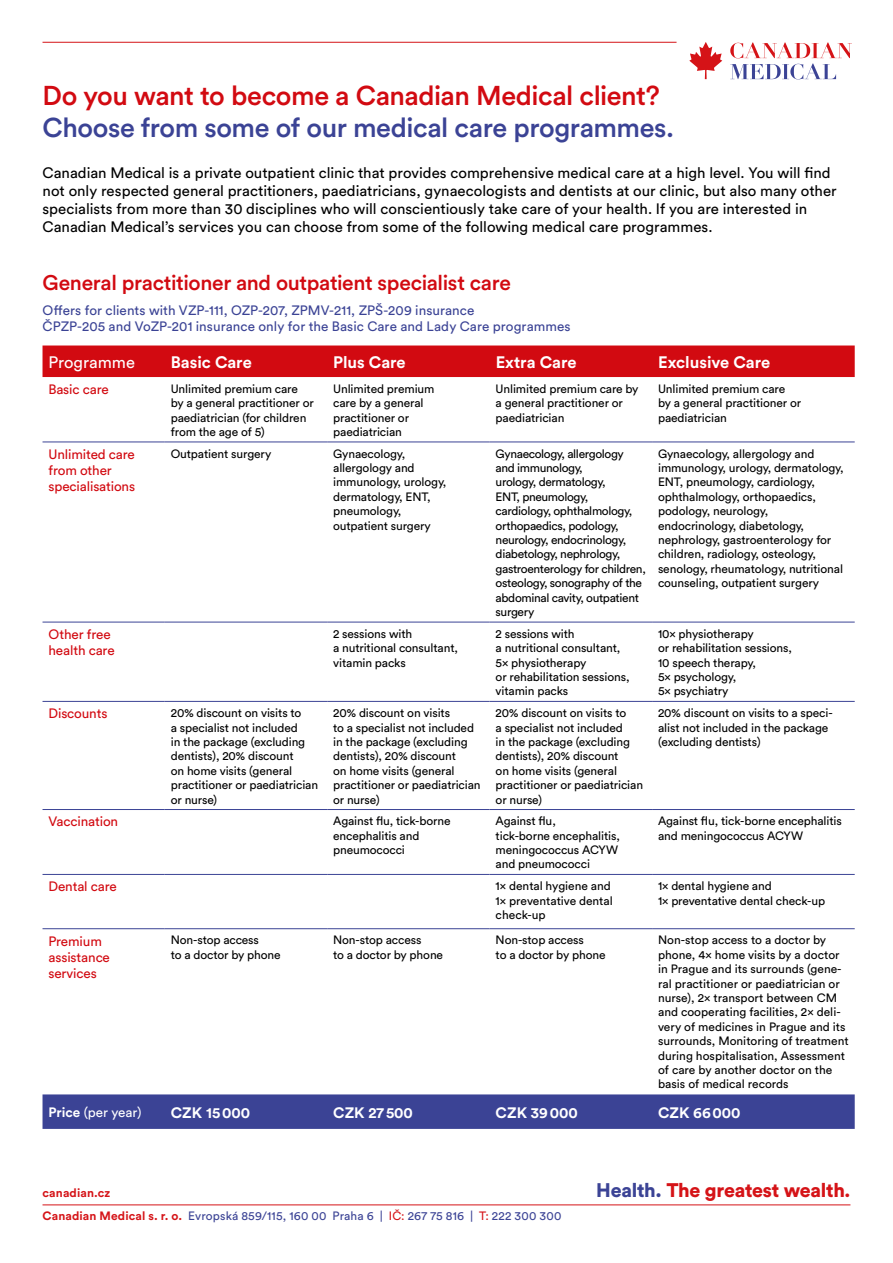
<style>
.page{position:relative;width:893px;height:1263px;background:#fff}
.page>*{position:absolute;margin:0;border:0;box-sizing:border-box;transform-origin:0 0}
.t1{font:500 27px "Circular Pro";letter-spacing:-.015em;color:#3b4395}
.t2{font:500 27px "Circular Pro";letter-spacing:-.02em;color:#d20a11}
.t3{font:500 21px "Circular Pro";letter-spacing:-.015em;color:#d20a11}
.t4{font:900 19.5px "Circular Pro";letter-spacing:-.015em;color:#d51317}
.t5{font:700 16.5px "Circular Pro";color:#fff}
.t6{font:16.5px "Circular Pro";color:#fff}
.t7{font:15px/18px "Circular Pro";color:#000}
.t8{font:700 15px "Circular Pro";color:#fff}
.t9{font:13.5px/16.2px "Circular Pro";letter-spacing:.005em;color:#3b4395}
.t10{font:13.5px/16.2px "Circular Pro";letter-spacing:-.01em;color:#d20a11}
.t11{font:13.5px "Circular Pro";color:#fff}
.t12{font:12px/14.4px "Circular Pro";letter-spacing:-.01em;color:#000}
.t13{font:12px/14.4px "Circular Pro";letter-spacing:-.03em;color:#000}
.t14{font:12px "Circular Pro";letter-spacing:.015em;color:#3b4395}
.t15{font:700 12px "Circular Pro";letter-spacing:.01em;color:#d51317}
.s1{font-weight:700}
.s2{color:#3b4395}
.s3{font-size:18px}
.s4{font-weight:700;color:#d51317}
.s5{color:#d51317}
</style>
<div class="page">
<svg style="left:689px;top:42px;width:33px;height:37px"></svg>
<svg style="left:730px;top:42px;width:122px;height:37px"></svg>
<hr style="left:43px;top:42px;width:633px;height:1px;background:#d51317">
<hr style="left:43px;top:1204px;width:807px;height:1px;background:#d51317">
<div style="left:43px;top:345px;width:812px;height:32px;background:#d20a11"></div>
<div style="left:43px;top:1094px;width:812px;height:35px;background:#3b4395"></div>
<hr style="left:43px;top:442px;width:122px;height:1px;background:#3b4395">
<hr style="left:165px;top:442px;width:162px;height:1px;background:#3b4395">
<hr style="left:327px;top:442px;width:163px;height:1px;background:#3b4395">
<hr style="left:490px;top:442px;width:162px;height:1px;background:#3b4395">
<hr style="left:652px;top:442px;width:203px;height:1px;background:#3b4395">
<hr style="left:43px;top:622px;width:122px;height:1px;background:#3b4395">
<hr style="left:165px;top:622px;width:162px;height:1px;background:#3b4395">
<hr style="left:327px;top:622px;width:163px;height:1px;background:#3b4395">
<hr style="left:490px;top:622px;width:162px;height:1px;background:#3b4395">
<hr style="left:652px;top:622px;width:203px;height:1px;background:#3b4395">
<hr style="left:43px;top:701px;width:122px;height:1px;background:#3b4395">
<hr style="left:165px;top:701px;width:162px;height:1px;background:#3b4395">
<hr style="left:327px;top:701px;width:163px;height:1px;background:#3b4395">
<hr style="left:490px;top:701px;width:162px;height:1px;background:#3b4395">
<hr style="left:652px;top:701px;width:203px;height:1px;background:#3b4395">
<hr style="left:43px;top:809px;width:122px;height:1px;background:#3b4395">
<hr style="left:165px;top:809px;width:162px;height:1px;background:#3b4395">
<hr style="left:327px;top:809px;width:163px;height:1px;background:#3b4395">
<hr style="left:490px;top:809px;width:162px;height:1px;background:#3b4395">
<hr style="left:652px;top:809px;width:203px;height:1px;background:#3b4395">
<hr style="left:43px;top:874px;width:122px;height:1px;background:#3b4395">
<hr style="left:165px;top:874px;width:162px;height:1px;background:#3b4395">
<hr style="left:327px;top:874px;width:163px;height:1px;background:#3b4395">
<hr style="left:490px;top:874px;width:162px;height:1px;background:#3b4395">
<hr style="left:652px;top:874px;width:203px;height:1px;background:#3b4395">
<hr style="left:43px;top:928px;width:122px;height:1px;background:#3b4395">
<hr style="left:165px;top:928px;width:162px;height:1px;background:#3b4395">
<hr style="left:327px;top:928px;width:163px;height:1px;background:#3b4395">
<hr style="left:490px;top:928px;width:162px;height:1px;background:#3b4395">
<hr style="left:652px;top:928px;width:203px;height:1px;background:#3b4395">
<h1 class="t2" style="left:43px;top:77px;width:619px">Do you want to become a Canadian Medical client?</h1>
<h1 class="t1" style="left:43px;top:109px;width:633px">Choose from some of our medical care programmes.</h1>
<p class="t7" style="left:43px;top:163px;width:796px">Canadian Medical is a private outpatient clinic that provides comprehensive medical care at a high level. You will find not only respected general practitioners, paediatricians, gynaecologists and dentists at our clinic, but also many other specialists from more than 30 disciplines who will conscientiously take care of your health. If you are interested in Canadian Medical’s services you can choose from some of the following medical care programmes.</p>
<h2 class="t3" style="left:43px;top:269px;width:470px">General practitioner and outpatient specialist care</h2>
<p class="t9" style="left:43px;top:301px;width:530px">Offers for clients with VZP-111, OZP-207, ZPMV-211, ZPŠ-209 insurance<br>ČPZP-205 and VoZP-201 insurance only for the Basic Care and Lady Care programmes</p>
<h3 class="t6" style="left:49px;top:351px;width:88px">Programme</h3>
<h3 class="t5" style="left:171px;top:351px;width:83px">Basic Care</h3>
<h3 class="t5" style="left:333px;top:351px;width:74px">Plus Care</h3>
<h3 class="t5" style="left:496px;top:351px;width:82px">Extra Care</h3>
<h3 class="t5" style="left:658px;top:351px;width:114px">Exclusive Care</h3>
<p class="t10" style="left:49px;top:380px;width:62px">Basic care</p>
<p class="t12" style="left:171px;top:381px;width:145px">Unlimited premium care by a general practitioner or paediatrician (for children from the age of 5)</p>
<p class="t12" style="left:333px;top:381px;width:103px">Unlimited premium care by a general practitioner or paediatrician</p>
<p class="t12" style="left:496px;top:381px;width:144px">Unlimited premium care by a general practitioner or paediatrician</p>
<p class="t12" style="left:658px;top:381px;width:145px">Unlimited premium care by a general practitioner or paediatrician</p>
<p class="t10" style="left:49px;top:445px;width:88px">Unlimited care from other specialisations</p>
<p class="t12" style="left:171px;top:446px;width:102px">Outpatient surgery</p>
<p class="t12" style="left:333px;top:446px;width:115px">Gynaecology, allergology and immunology, urology, dermatology, ENT, pneumology, outpatient surgery</p>
<p class="t13" style="left:496px;top:446px;width:152px">Gynaecology, allergology and immunology,<br>urology, dermatology,<br>ENT, pneumology, cardiology, ophthalmology, orthopaedics, podology, neurology, endocrinology, diabetology, nephrology, gastroenterology for children, osteology, sonography of the abdominal cavity, outpatient surgery</p>
<p class="t12" style="left:658px;top:446px;width:187px">Gynaecology, allergology and immunology, urology, dermatology,<br>ENT, pneumology, cardiology, ophthalmology, orthopaedics, podology, neurology, endocrinology, diabetology, nephrology, gastroenterology for children, radiology, osteology, senology, rheumatology, nutritional counseling, outpatient surgery</p>
<p class="t10" style="left:49px;top:625px;width:68px">Other free health care</p>
<p class="t12" style="left:333px;top:626px;width:126px">2 sessions with<br>a nutritional consultant, vitamin packs</p>
<p class="t12" style="left:496px;top:626px;width:136px">2 sessions with<br>a nutritional consultant,<br>5× physiotherapy<br>or rehabilitation sessions, vitamin packs</p>
<p class="t12" style="left:658px;top:626px;width:136px">10× physiotherapy<br>or rehabilitation sessions,<br>10 speech therapy,<br>5× psychology,<br>5× psychiatry</p>
<p class="t10" style="left:49px;top:705px;width:61px">Discounts</p>
<p class="t12" style="left:171px;top:705px;width:149px">20% discount on visits to<br>a specialist not included<br>in the package (excluding dentists), 20% discount<br>on home visits (general practitioner or paediatrician or nurse)</p>
<p class="t12" style="left:333px;top:705px;width:149px">20% discount on visits<br>to a specialist not included in the package (excluding dentists), 20% discount<br>on home visits (general practitioner or paediatrician or nurse)</p>
<p class="t12" style="left:496px;top:705px;width:149px">20% discount on visits to<br>a specialist not included<br>in the package (excluding dentists), 20% discount<br>on home visits (general practitioner or paediatrician or nurse)</p>
<p class="t12" style="left:658px;top:705px;width:176px">20% discount on visits to a speci&shy;alist not included in the package (excluding dentists)</p>
<p class="t10" style="left:49px;top:813px;width:71px">Vaccination</p>
<p class="t12" style="left:333px;top:813px;width:119px">Against flu, tick-borne encephalitis and pneumococci</p>
<p class="t12" style="left:496px;top:813px;width:126px">Against flu,<br>tick-borne encephalitis, meningococcus ACYW and pneumococci</p>
<p class="t12" style="left:658px;top:813px;width:185px">Against flu, tick-borne encephalitis and meningococcus ACYW</p>
<p class="t10" style="left:49px;top:878px;width:70px">Dental care</p>
<p class="t12" style="left:496px;top:878px;width:119px">1× dental hygiene and<br>1× preventative dental check-up</p>
<p class="t12" style="left:658px;top:878px;width:169px">1× dental hygiene and<br>1× preventative dental check-up</p>
<p class="t10" style="left:49px;top:932px;width:63px">Premium assistance services</p>
<p class="t12" style="left:171px;top:932px;width:111px">Non-stop access<br>to a doctor by phone</p>
<p class="t12" style="left:333px;top:932px;width:111px">Non-stop access<br>to a doctor by phone</p>
<p class="t12" style="left:496px;top:932px;width:111px">Non-stop access<br>to a doctor by phone</p>
<p class="t12" style="left:658px;top:932px;width:192px">Non-stop access to a doctor by phone, 4× home visits by a doctor in Prague and its surrounds (gene&shy;ral practitioner or paediatrician or nurse), 2× transport between CM and cooperating facilities, 2× deli&shy;very of medicines in Prague and its surrounds, Monitoring of treatment during hospitalisation, Assessment of care by another doctor on the basis of medical records</p>
<p class="t11" style="left:49px;top:1103px;width:95px"><span class="s1">Price</span> (per year)</p>
<p class="t8" style="left:171px;top:1102px;width:81px">CZK 15000</p>
<p class="t8" style="left:333px;top:1102px;width:81px">CZK 27500</p>
<p class="t8" style="left:496px;top:1102px;width:84px">CZK 39000</p>
<p class="t8" style="left:658px;top:1102px;width:84px">CZK 66000</p>
<p class="t15" style="left:43px;top:1184px;width:69px">canadian.cz</p>
<h3 class="t4" style="left:596px;top:1176px;width:256px"><span class="s2">Health.</span> The greatest wealth<span class="s3">.</span></h3>
<p class="t14" style="left:43px;top:1208px;width:520px"><span class="s4">Canadian Medical s. r. o.</span> Evropská 859/115, 160 00 Praha 6 | <span class="s5">IČ:</span> 267 75 816 | <span class="s5">T:</span> 222 300 300</p>
</div>
